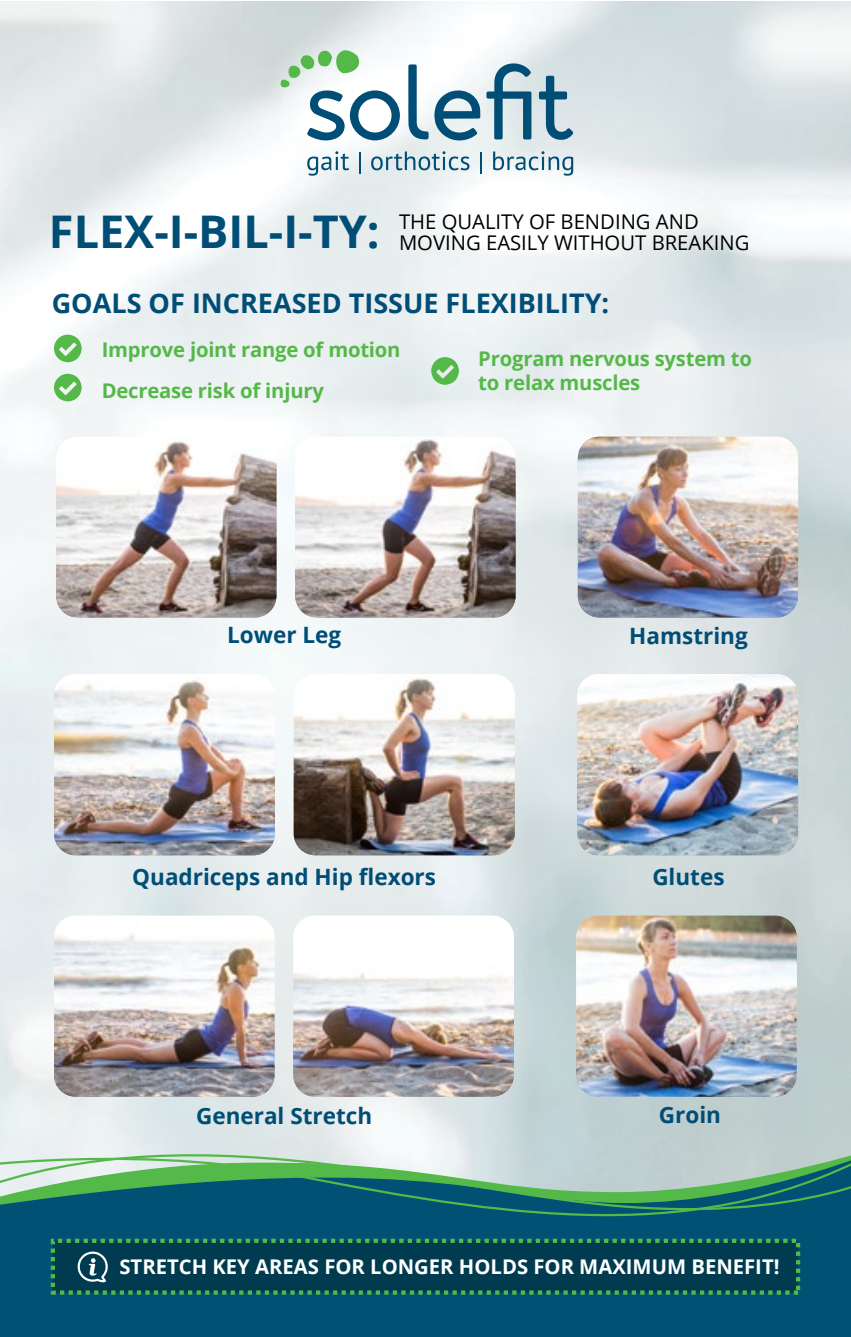
<style>
.page{position:relative;width:851px;height:1337px;background:#fff}
.page>*{position:absolute;margin:0;border:0;box-sizing:border-box;transform-origin:0 0}
.t1{font:700 45px "Open Sans";color:#004d76}
.t2{font:700 27px "Open Sans";color:#004d76}
.t3{font:700 22.5px "Open Sans";color:#004d76}
.t4{font:700 20.25px/41.2px "Open Sans";letter-spacing:-.01em;color:#54b948}
.t5{font:20.25px/21.4px "Open Sans";color:#000}
.t6{font:700 20.25px "Open Sans";color:#fff}
</style>
<div class="page">
<img style="left:0;top:1px;width:850px;height:1090px">
<div style="left:0;top:1249px;width:850px;height:87px;background:#005173"></div>
<svg style="left:0;top:1091px;width:850px;height:151px;background:#7eabab"></svg>
<img style="left:56px;top:437px;width:220px;height:180px">
<img style="left:295px;top:437px;width:220px;height:180px">
<img style="left:576px;top:915px;width:220px;height:181px">
<img style="left:577px;top:674px;width:221px;height:181px">
<img style="left:54px;top:915px;width:220px;height:181px">
<img style="left:54px;top:674px;width:221px;height:181px">
<img style="left:577px;top:437px;width:221px;height:180px">
<img style="left:294px;top:674px;width:220px;height:181px">
<img style="left:293px;top:915px;width:221px;height:181px">
<svg style="left:54px;top:335px;width:28px;height:27px"></svg>
<svg style="left:54px;top:374px;width:28px;height:27px"></svg>
<svg style="left:431px;top:357px;width:28px;height:28px"></svg>
<div style="left:51px;top:1238px;width:749px;height:56px;background:#003b4f;border:4px dashed #54b948"></div>
<svg style="left:47px;top:1247px;width:61px;height:35px"></svg>
<svg style="left:486px;top:62px;width:45px;height:77px;background:#88abbd"></svg>
<svg style="left:434px;top:87px;width:46px;height:55px"></svg>
<svg style="left:539px;top:76px;width:34px;height:65px;background:#8cadbe"></svg>
<svg style="left:408px;top:64px;width:20px;height:76px"></svg>
<svg style="left:307px;top:151px;width:42px;height:25px"></svg>
<hr style="left:358px;top:151px;width:2px;height:22px;background:#004d76">
<svg style="left:371px;top:151px;width:98px;height:19px;background:#a9c3ce"></svg>
<svg style="left:480px;top:151px;width:1px;height:22px"></svg>
<svg style="left:493px;top:151px;width:80px;height:25px"></svg>
<svg style="left:280px;top:49px;width:120px;height:92px"></svg>
<h1 class="t1" style="left:49px;top:200px;width:332px">FLEX-I-BIL-I-TY:</h1>
<p class="t5" style="left:399px;top:210px;width:352px">THE QUALITY OF BENDING AND<br>MOVING EASILY WITHOUT BREAKING</p>
<h2 class="t2" style="left:52px;top:284px;width:559px">GOALS OF INCREASED TISSUE FLEXIBILITY:</h2>
<p class="t4" style="left:102px;top:328px;width:300px">Improve joint range of motion<br>Decrease risk of injury</p>
<p class="t4" style="left:478px;top:345px;width:275px;line-height:24.3px">Program nervous system to to relax muscles</p>
<p class="t3" style="left:227px;top:619px;width:115px">Lower Leg</p>
<p class="t3" style="left:629px;top:620px;width:120px">Hamstring</p>
<p class="t3" style="left:132px;top:861px;width:305px">Quadriceps and Hip flexors</p>
<p class="t3" style="left:652px;top:860px;width:74px">Glutes</p>
<p class="t3" style="left:196px;top:1100px;width:177px">General Stretch</p>
<p class="t3" style="left:659px;top:1099px;width:64px">Groin</p>
<p class="t6" style="left:119px;top:1252px;width:661px">STRETCH KEY AREAS FOR LONGER HOLDS FOR MAXIMUM BENEFIT!</p>
</div>
